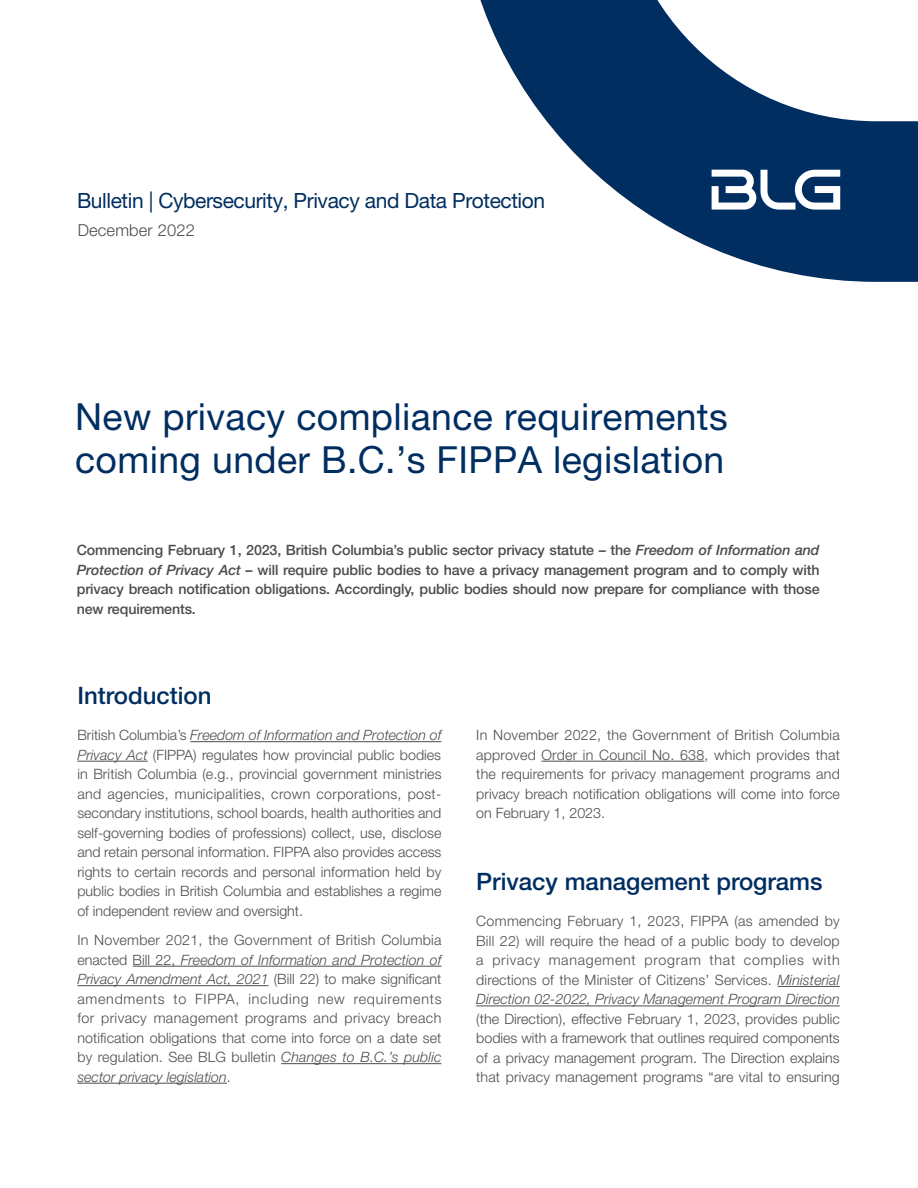
<style>
.page{position:relative;width:918px;height:1188px;background:#fff}
.page>*{position:absolute;margin:0;border:0;box-sizing:border-box;transform-origin:0 0}
.t1{font:37.35px/42.5px "Helvetica Neue LT Pro";letter-spacing:.01em;color:#002e60}
.t2{font:500 24px "Helvetica Neue LT Pro";color:#002e60}
.t3{font:21px "Helvetica Neue LT Pro";letter-spacing:-.02em;color:#002e60}
.t4{font:300 16.5px "Helvetica Neue LT Pro";letter-spacing:.01em;color:#4b4c4d}
.t5{font:300 14.25px/19.5px "Helvetica Neue LT Pro";letter-spacing:.005em;color:#4b4c4d;text-align:justify}
.t6{font:500 14.25px/19.5px "Helvetica Neue LT Pro";letter-spacing:-.01em;color:#4b4c4d;text-align:justify}
.s1{font-style:italic}
</style>
<div class="page">
<hr style="left:190px;top:741px;width:251px;height:1px;background:#4b4c4d">
<hr style="left:77px;top:761px;width:71px;height:1px;background:#4b4c4d">
<hr style="left:133px;top:966px;width:308px;height:1px;background:#4b4c4d">
<hr style="left:77px;top:985px;width:192px;height:1px;background:#4b4c4d">
<hr style="left:281px;top:1063px;width:160px;height:1px;background:#4b4c4d">
<hr style="left:77px;top:1083px;width:150px;height:1px;background:#4b4c4d">
<hr style="left:542px;top:761px;width:162px;height:1px;background:#4b4c4d">
<hr style="left:778px;top:986px;width:62px;height:1px;background:#4b4c4d">
<hr style="left:476px;top:1006px;width:364px;height:1px;background:#4b4c4d">
<svg style="left:480px;top:0;width:438px;height:282px;fill:#002e60"></svg>
<svg style="left:712px;top:170px;width:128px;height:40px"></svg>
<h3 class="t3" style="left:77px;top:188px;width:470px">Bulletin | Cybersecurity, Privacy and Data Protection</h3>
<p class="t4" style="left:78px;top:220px;width:119px">December 2022</p>
<h1 class="t1" style="left:75px;top:395px;width:654px">New privacy compliance requirements coming under B.C.’s FIPPA legislation</h1>
<p class="t6" style="left:77px;top:540px;width:744px">Commencing February 1, 2023, British Columbia’s public sector privacy statute – the <span class="s1">Freedom of Information and Protection of Privacy Act</span> – will require public bodies to have a privacy management program and to comply with privacy breach notification obligations. Accordingly, public bodies should now prepare for compliance with those new requirements.</p>
<h2 class="t2" style="left:77px;top:681px;width:136px">Introduction</h2>
<p class="t5" style="left:77px;top:725px;width:366px">British Columbia’s <span class="s1">Freedom of Information and Protection of Privacy Act</span> (FIPPA) regulates how provincial public bodies in British Columbia (e.g., provincial government ministries and agencies, municipalities, crown corporations, post&shy;secondary institutions, school boards, health authorities and self-governing bodies of professions) collect, use, disclose and retain personal information. FIPPA also provides access rights to certain records and personal information held by public bodies in British Columbia and establishes a regime of independent review and oversight.</p>
<p class="t5" style="left:77px;top:930px;width:366px">In November 2021, the Government of British Columbia enacted Bill 22, <span class="s1">Freedom of Information and Protection of Privacy Amendment Act, 2021</span> (Bill 22) to make significant amendments to FIPPA, including new requirements for privacy management programs and privacy breach notification obligations that come into force on a date set by regulation. See BLG bulletin <span class="s1">Changes to B.C.’s public sector privacy legislation</span>.</p>
<p class="t5" style="left:476px;top:725px;width:365px">In November 2022, the Government of British Columbia approved Order in Council No. 638, which provides that the requirements for privacy management programs and privacy breach notification obligations will come into force on February 1, 2023.</p>
<h2 class="t2" style="left:476px;top:867px;width:348px">Privacy management programs</h2>
<p class="t5" style="left:476px;top:911px;width:365px">Commencing February 1, 2023, FIPPA (as amended by Bill 22) will require the head of a public body to develop a privacy management program that complies with directions of the Minister of Citizens’ Services. <span class="s1">Ministerial Direction 02-2022, Privacy Management Program Direction</span></p>
<p class="t5" style="left:476px;top:1009px;width:365px">(the Direction), effective February 1, 2023, provides public bodies with a framework that outlines required components of a privacy management program. The Direction explains that privacy management programs “are vital to ensuring</p>
</div>
